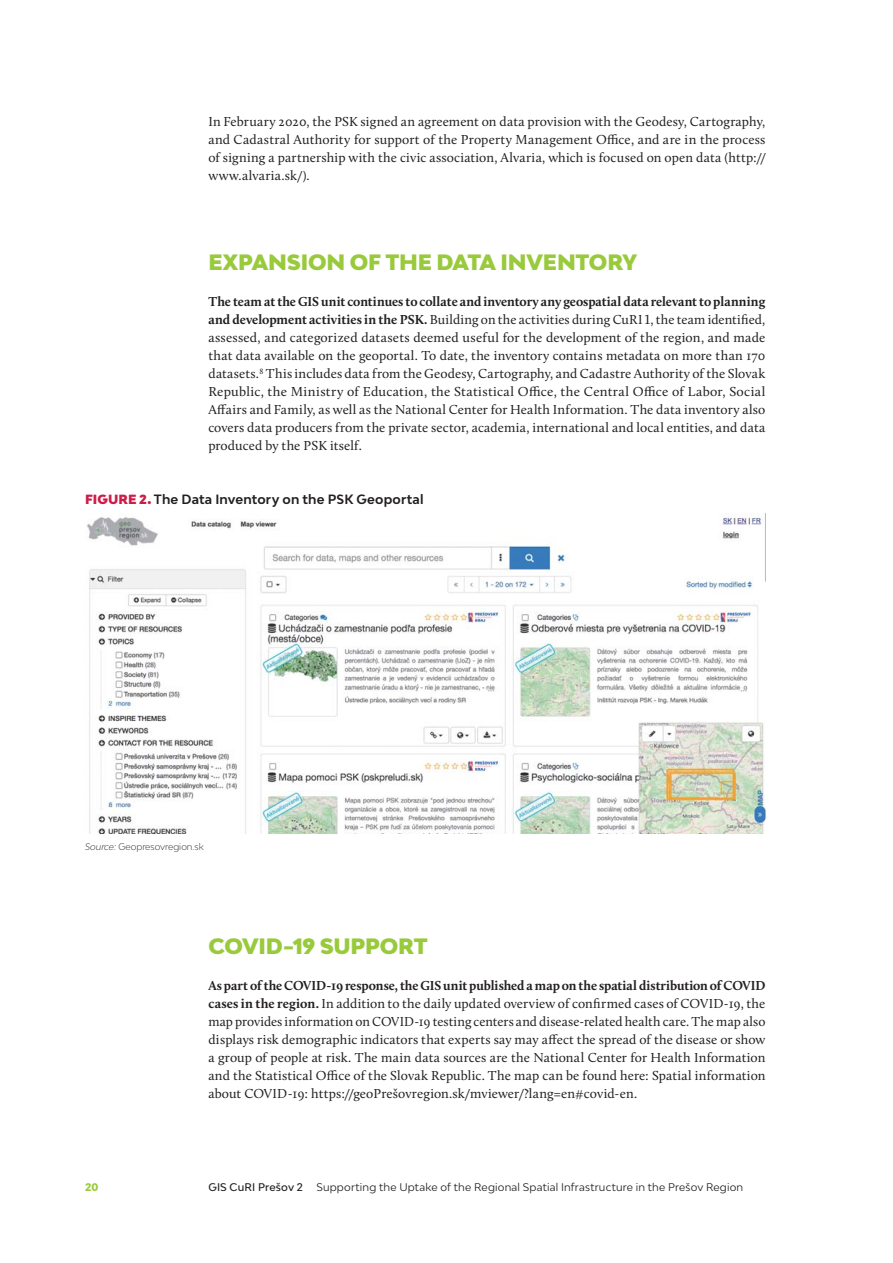
<style>
.page{position:relative;width:893px;height:1263px;background:#fff}
.page>*{position:absolute;margin:0;border:0;box-sizing:border-box;transform-origin:0 0}
.t1{font:900 21px "Bw Modelica";letter-spacing:-.01em;color:#99ca3c}
.t2{font:13.5px/18px "Calluna";letter-spacing:.01em;color:#231f20;text-align:justify}
.t3{font:700 12.75px "Bw Modelica";letter-spacing:.015em;color:#231f20}
.t4{font:10.5px "Bw Modelica";letter-spacing:.02em;color:#231f20}
.t5{font:500 10.5px "Bw Modelica";letter-spacing:.015em;color:#231f20}
.t6{font:800 10.5px "Bw Modelica";color:#99ca3c}
.t7{font:300 9px "Bw Modelica";color:#231f20}
.s1{font-weight:700}
.s2{font-weight:900;font-size:12.6px;color:#cc1d48}
.s3{font-style:italic}
</style>
<div class="page">
<img style="left:87px;top:514px;width:678px;height:319px">
<p class="t2" style="left:208px;top:114px;width:559px">In February 2020, the PSK signed an agreement on data provision with the Geodesy, Cartography, and Cadastral Authority for support of the Property Management Office, and are in the process of signing a partnership with the civic association, Alvaria, which is focused on open data (http:// www.alvaria.sk/).</p>
<h1 class="t1" style="left:208px;top:253px;width:431px">EXPA N SION OF THE DATA INVENTORY</h1>
<p class="t2" style="left:208px;top:294px;width:559px"><span class="s1">The team at the GIS unit continues to collate and inventory any geospatial data relevant to planning and development activities in the PSK.</span> Building on the activities during CuRI 1, the team identified, assessed, and categorized datasets deemed useful for the development of the region, and made that data available on the geoportal. To date, the inventory contains metadata on more than 170 datasets.<sup>8</sup> This includes data from the Geodesy, Cartography, and Cadastre Authority of the Slovak Republic, the Ministry of Education, the Statistical Office, the Central Office of Labor, Social Affairs and Family, as well as the National Center for Health Information. The data inventory also covers data producers from the private sector, academia, international and local entities, and data produced by the PSK itself.</p>
<p class="t3" style="left:85px;top:493px;width:340px"><span class="s2">FIGURE 2.</span> The Data Inventory on the PSK Geoportal</p>
<p class="t7" style="left:85px;top:842px;width:120px"><span class="s3">Source:</span> Geopresovregion.sk</p>
<h1 class="t1" style="left:208px;top:937px;width:221px">C OVID-19 SUPPORT</h1>
<p class="t2" style="left:208px;top:978px;width:559px"><span class="s1">As part of the COVID-19 response, the GIS unit published a map on the spatial distribution of COVID cases in the region.</span> In addition to the daily updated overview of confirmed cases of COVID-19, the map provides information on COVID-19 testing centers and disease-related health care. The map also displays risk demographic indicators that experts say may affect the spread of the disease or show a group of people at risk. The main data sources are the National Center for Health Information and the Statistical Office of the Slovak Republic. The map can be found here: Spatial information about COVID-19: https://geoPrešovregion.sk/mviewer/?lang=en#covid-en.</p>
<p class="t6" style="left:85px;top:1182px;width:15px">20</p>
<p class="t5" style="left:208px;top:1182px;width:96px">GIS CuRI Prešov 2</p>
<p class="t4" style="left:316px;top:1182px;width:428px">Supporting the Uptake of the Regional Spatial Infrastructure in the Prešov Region</p>
</div>
